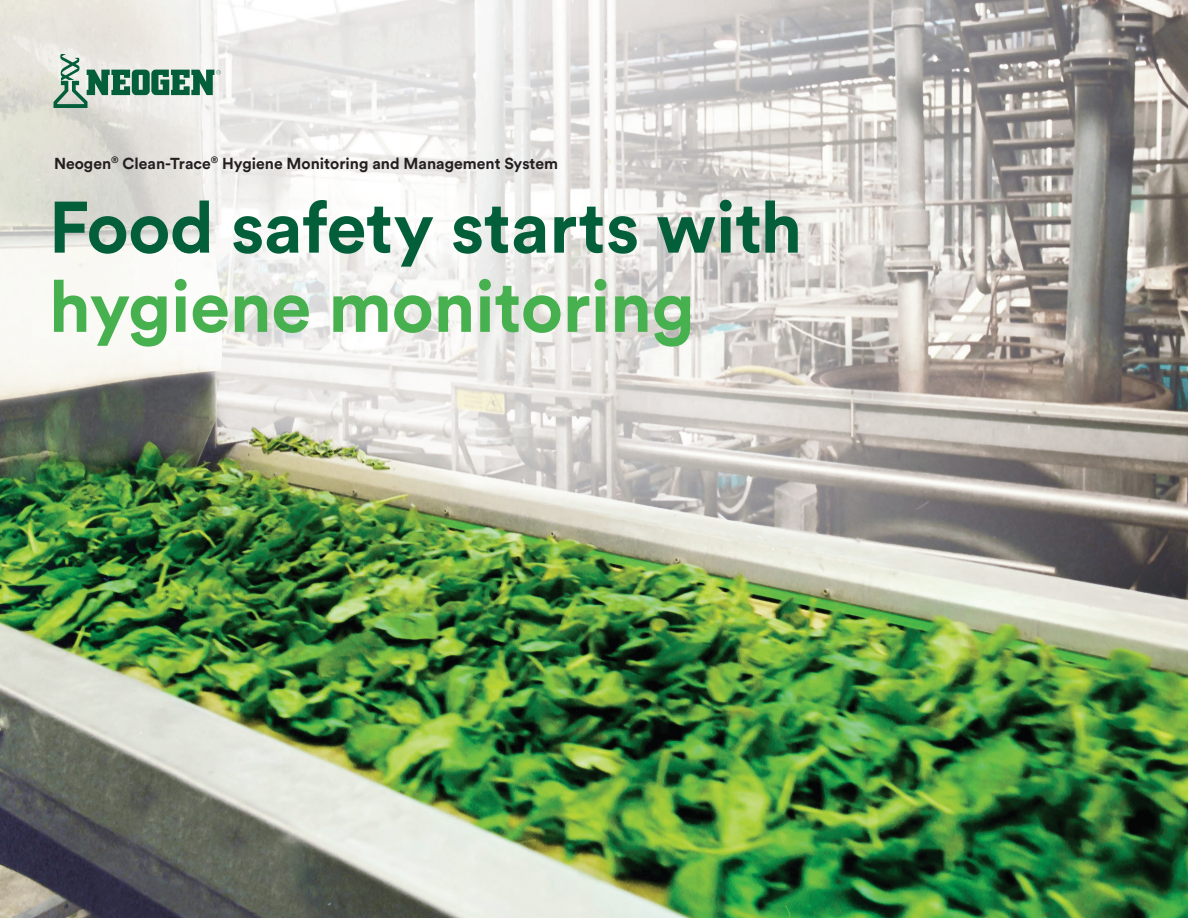
<style>
.page{position:relative;width:1188px;height:918px;background:#fff}
.page>*{position:absolute;margin:0;border:0;box-sizing:border-box;transform-origin:0 0}
.t1{font:700 72px "Circular Std";letter-spacing:-.005em;color:#035e3a}
.t2{font:700 72px "Circular Std";letter-spacing:-.005em;color:#47b04f}
.t3{font:700 15.75px "Circular Std";color:#231f20}
</style>
<div class="page">
<img style="left:0;top:0;width:1188px;height:918px">
<svg style="left:824px;top:322px;width:97px;height:98px;background:#b9b2ad"></svg>
<svg style="left:54px;top:54px;width:167px;height:54px;background:#a0bdae"></svg>
<p class="t3" style="left:54px;top:153px;width:506px">Neogen<sup>®</sup> Clean-Trace<sup>®</sup> Hygiene Monitoring and Management System</p>
<h1 class="t1" style="left:49px;top:181px;width:755px">Food safety starts with</h1>
<h1 class="t2" style="left:49px;top:260px;width:647px">hygiene monitoring</h1>
</div>
